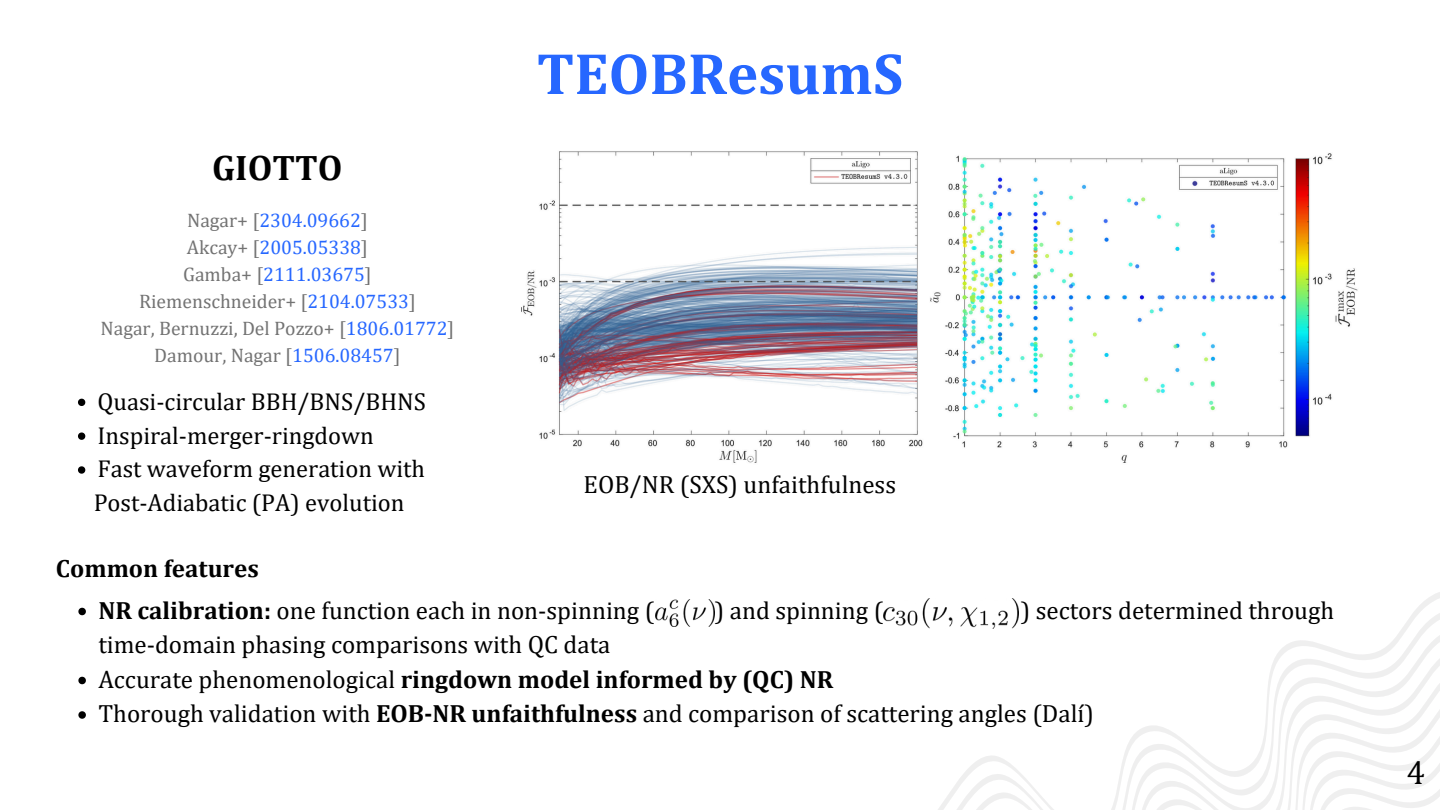
<style>
.page{position:relative;width:1440px;height:810px;background:#fff}
.page>*{position:absolute;margin:0;border:0;box-sizing:border-box;transform-origin:0 0}
.t1{font:700 59px "Cambria";color:#2667ff}
.t2{font:700 35.6px "Cambria";color:#000}
.t3{font:34px "Cambria";color:#000}
.t4{font:25px "Cambria";color:#000}
.t5{font:700 25px "Cambria";color:#000}
.t6{font:24.5px "Cambria";color:#000}
.t7{font:19.6px "Cambria";color:#737373}
.t8{font:19.6px "Cambria";color:#2667ff}
.s1{color:#737373}
.s2{color:#2667ff}
.s3{font-weight:700}
.s4{font-weight:400}
</style>
<div class="page">
<svg style="left:929px;top:592px;width:511px;height:218px"></svg>
<img style="left:656px;top:600px;width:58px;height:27px">
<img style="left:883px;top:598px;width:136px;height:30px">
<svg style="left:78px;top:608px;width:8px;height:7px"></svg>
<svg style="left:78px;top:677px;width:8px;height:7px"></svg>
<svg style="left:78px;top:711px;width:8px;height:8px"></svg>
<img style="left:521px;top:151px;width:837px;height:312px">
<svg style="left:78px;top:399px;width:7px;height:7px"></svg>
<svg style="left:78px;top:432px;width:7px;height:8px"></svg>
<svg style="left:78px;top:466px;width:7px;height:8px"></svg>
<p class="t2" style="left:212px;top:147px;width:132px">GIOTTO</p>
<p class="t8" style="left:187px;top:208px;width:182px"><span class="s1">Nagar+ [</span>2304.09662<span class="s1">]</span></p>
<p class="t8" style="left:187px;top:235px;width:183px"><span class="s1">Akcay+ [</span>2005.05338<span class="s1">]</span></p>
<h4 class="t8" style="left:183px;top:262px;width:190px"><span class="s1">Gamba+ [</span>2111.03675<span class="s1">]</span></h4>
<p class="t7" style="left:139px;top:289px;width:278px">Riemenschneider+ [<span class="s2">2104.07533</span>]</p>
<h4 class="t7" style="left:100px;top:316px;width:356px">Nagar, Bernuzzi, Del Pozzo+ [<span class="s2">1806.01772</span>]</h4>
<h3 class="t7" style="left:154px;top:343px;width:248px">Damour, Nagar [<span class="s2">1506.08457</span>]</h3>
<p class="t6" style="left:98px;top:386px;width:330px">Quasi-circular BBH/BNS/BHNS</p>
<p class="t6" style="left:98px;top:420px;width:278px">Inspiral-merger-ringdown</p>
<p class="t6" style="left:98px;top:454px;width:329px">Fast waveform generation with</p>
<p class="t6" style="left:94px;top:488px;width:312px">Post-Adiabatic (PA) evolution</p>
<p class="t5" style="left:56px;top:553px;width:204px">Common features</p>
<p class="t1" style="left:537px;top:38px;width:368px">TEOBResumS</p>
<p class="t4" style="left:584px;top:470px;width:314px">EOB/NR (SXS) unfaithfulness</p>
<p class="t4" style="left:98px;top:595px;width:557px"><span class="s3">NR calibration:</span> one function each in non-spinning (</p>
<p class="t4" style="left:715px;top:595px;width:170px">) and spinning (</p>
<p class="t4" style="left:1021px;top:595px;width:315px">) sectors determined through</p>
<p class="t4" style="left:98px;top:630px;width:513px">time-domain phasing comparisons with QC data</p>
<p class="t5" style="left:98px;top:664px;width:736px"><span class="s4">Accurate phenomenological</span> ringdown model informed by (QC) NR</p>
<p class="t4" style="left:98px;top:699px;width:997px">Thorough validation with <span class="s3">EOB-NR unfaithfulness</span> and comparison of scattering angles (Dalí)í</p>
<p class="t3" style="left:1407px;top:752px;width:20px">4</p>
</div>
